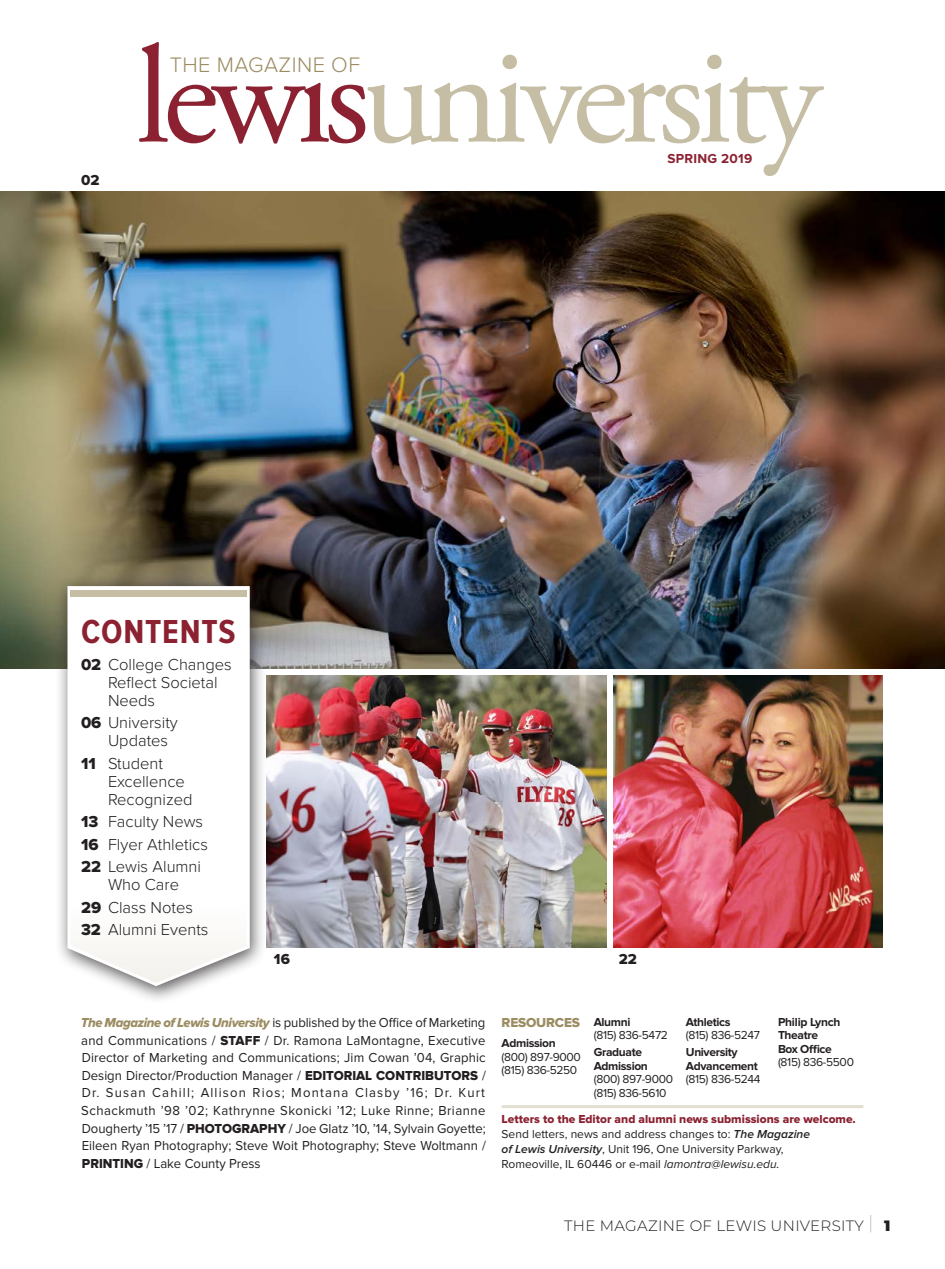
<style>
.page{position:relative;width:945px;height:1269px;background:#fff}
.page>*{position:absolute;margin:0;border:0;box-sizing:border-box;transform-origin:0 0}
.Body_Copy__with_GREP{font:700 34.5px "Proxima Nova Cond";letter-spacing:.025em;color:#8b2131}
.Body_Copy_Warnock__w{font:300 21.75px "Proxima Nova";letter-spacing:.02em;color:#9b8c62}
.Body_Copy__with_GREP-2{font:300 16.5px/18px "Proxima Nova";color:#231f20}
.t1{font:300 15px "Montserrat";letter-spacing:.02em;color:#231f20}
.Body_Copy__with_GREP-3{font:15px "Proxima Nova Extrabld";color:#231f20}
.t2{font:900 15px "Montserrat";color:#231f20}
.Honor_Roll_Listing_A{font:13.5px/17.5px "Proxima Nova";letter-spacing:.005em;color:#231f20;text-align:justify}
.Body_Copy_Warnock__w-2{font:700 13.5px "Proxima Nova";letter-spacing:.02em;color:#8b2131}
.Honor_Roll_Listing_A-2{font:13.5px "Proxima Nova Extrabld";letter-spacing:-.015em;color:#9b8c62}
.Honor_Roll_Listing_A-3{font:12px/15px "Proxima Nova";color:#231f20}
.Honor_Roll_Listing_A-4{font:12px/13.5px "Proxima Nova";letter-spacing:-.03em;color:#231f20}
.Honor_Roll_Listing_A-5{font:700 12px/13.5px "Proxima Nova";letter-spacing:-.03em;color:#231f20}
.s1{font-family:"Proxima Nova Extrabld";font-weight:400}
.s2{font-family:"Proxima Nova Extrabld It";color:#9b8c62}
.s3{font-family:"Proxima Nova Extrabld"}
.s4{font-weight:700}
.s5{font-weight:400}
.s6{font-family:"Proxima Nova Extrabld";color:#8b2131}
.s7{font-weight:600;font-style:italic}
.s8{font-style:italic}
</style>
<div class="page">
<img style="left:0;top:192px;width:945px;height:476px">
<div style="left:54px;top:575px;width:213px;height:429px;background:#231f20;opacity:.75"></div>
<svg style="left:68px;top:586px;width:182px;height:400px"></svg>
<img style="left:266px;top:675px;width:340px;height:273px">
<svg style="left:367px;top:55px;width:457px;height:121px"></svg>
<svg style="left:139px;top:42px;width:226px;height:102px"></svg>
<div style="left:70px;top:590px;width:177px;height:7px;background:#c5bea5"></div>
<svg style="left:70px;top:903px;width:177px;height:80px"></svg>
<img style="left:613px;top:675px;width:270px;height:273px">
<hr style="left:502px;top:1105px;width:361px;height:3px;background:#c5bea5">
<svg style="left:870px;top:1215px;width:1px;height:17px"></svg>
<p class="Body_Copy__with_GREP-3" style="left:81px;top:171px;width:20px">02</p>
<p class="Body_Copy_Warnock__w" style="left:170px;top:52px;width:192px">THE MAGAZINE OF</p>
<p class="Body_Copy_Warnock__w-2" style="left:667px;top:151px;width:86px">SPRING 2019</p>
<p class="Body_Copy__with_GREP" style="left:81px;top:612px;width:156px">CONTENTS</p>
<p class="Body_Copy__with_GREP-2" style="left:108px;top:655px;width:125px;text-indent:-27px"><span class="s1">02</span> College Changes<br>Reflect Societal<br>Needs</p>
<p class="Body_Copy__with_GREP-2" style="left:108px;top:714px;width:71px;text-indent:-27px"><span class="s1">06</span> University<br>Updates</p>
<p class="Body_Copy__with_GREP-2" style="left:108px;top:754px;width:86px;text-indent:-27px"><span class="s1">11</span> Student<br>Excellence<br>Recognized</p>
<p class="Body_Copy__with_GREP-2" style="left:81px;top:813px;width:124px"><span class="s1">13</span> Faculty News</p>
<p class="Body_Copy__with_GREP-2" style="left:81px;top:835px;width:128px"><span class="s1">16</span> Flyer Athletics</p>
<p class="Body_Copy__with_GREP-2" style="left:81px;top:858px;width:122px;text-align:center"><span class="s1">22</span> Lewis Alumni<br>Who Care</p>
<p class="Body_Copy__with_GREP-2" style="left:81px;top:898px;width:114px"><span class="s1">29</span> Class Notes</p>
<p class="Body_Copy__with_GREP-2" style="left:81px;top:921px;width:129px"><span class="s1">32</span> Alumni Events</p>
<p class="Body_Copy__with_GREP-3" style="left:274px;top:950px;width:17px">16</p>
<p class="Body_Copy__with_GREP-3" style="left:619px;top:950px;width:20px">22</p>
<p class="Honor_Roll_Listing_A" style="left:81px;top:1014px;width:407px"><span class="s2">The Magazine of Lewis University</span> is published by the Office of Marketing and Communications / <span class="s3">STAFF</span> / Dr. Ramona LaMontagne, Executive Director of Marketing and Communications; Jim Cowan ’04, Graphic Design Director/Production Manager / <span class="s3">EDITORIAL CONTRIBUTORS</span> / Dr. Susan Cahill; Allison Rios; Montana Clasby ’16; Dr. Kurt Schackmuth ’98 ’02; Kathrynne Skonicki ’12; Luke Rinne; Brianne Dougherty ’15 ’17 / <span class="s3">PHOTOGRAPHY</span> / Joe Glatz ’10, ’14, Sylvain Goyette; Eileen Ryan Photography; Steve Woit Photography; Steve Woltmann / <span class="s3">PRINTING</span> / Lake County Press</p>
<p class="Honor_Roll_Listing_A-2" style="left:502px;top:1015px;width:80px">RESOURCES</p>
<p class="Honor_Roll_Listing_A-4" style="left:686px;top:1015px;width:76px"><span class="s4">Athletics<br></span>(815) 836-5247</p>
<p class="Honor_Roll_Listing_A-5" style="left:686px;top:1046px;width:76px">University<br>Advancement <span class="s5">(815) 836-5244</span></p>
<p class="Honor_Roll_Listing_A-5" style="left:778px;top:1016px;width:77px">Philip Lynch<br>Theatre<br>Box Office <span class="s5">(815) 836-5500</span></p>
<p class="Honor_Roll_Listing_A-4" style="left:594px;top:1015px;width:76px"><span class="s4">Alumni<br></span>(815) 836-5472</p>
<p class="Honor_Roll_Listing_A-4" style="left:594px;top:1046px;width:81px"><span class="s4">Graduate<br>Admission </span>(800) 897-9000 (815) 836-5610</p>
<p class="Honor_Roll_Listing_A-4" style="left:502px;top:1037px;width:81px"><span class="s4">Admission </span>(800) 897-9000 (815) 836-5250</p>
<p class="Honor_Roll_Listing_A-3" style="left:502px;top:1111px;width:356px"><span class="s6">Letters to the Editor and alumni news submissions are welcome.<br></span>Send letters, news and address changes to: <span class="s7">The Magazine<br>of Lewis University</span>, Unit 196, One University Parkway,<br>Romeoville, IL 60446 or e-mail <span class="s8">lamontra@lewisu.edu.</span></p>
<p class="t1" style="left:564px;top:1216px;width:301px">THE MAGAZINE OF LEWIS UNIVERSITY</p>
<p class="t2" style="left:884px;top:1215px;width:8px">1</p>
</div>
